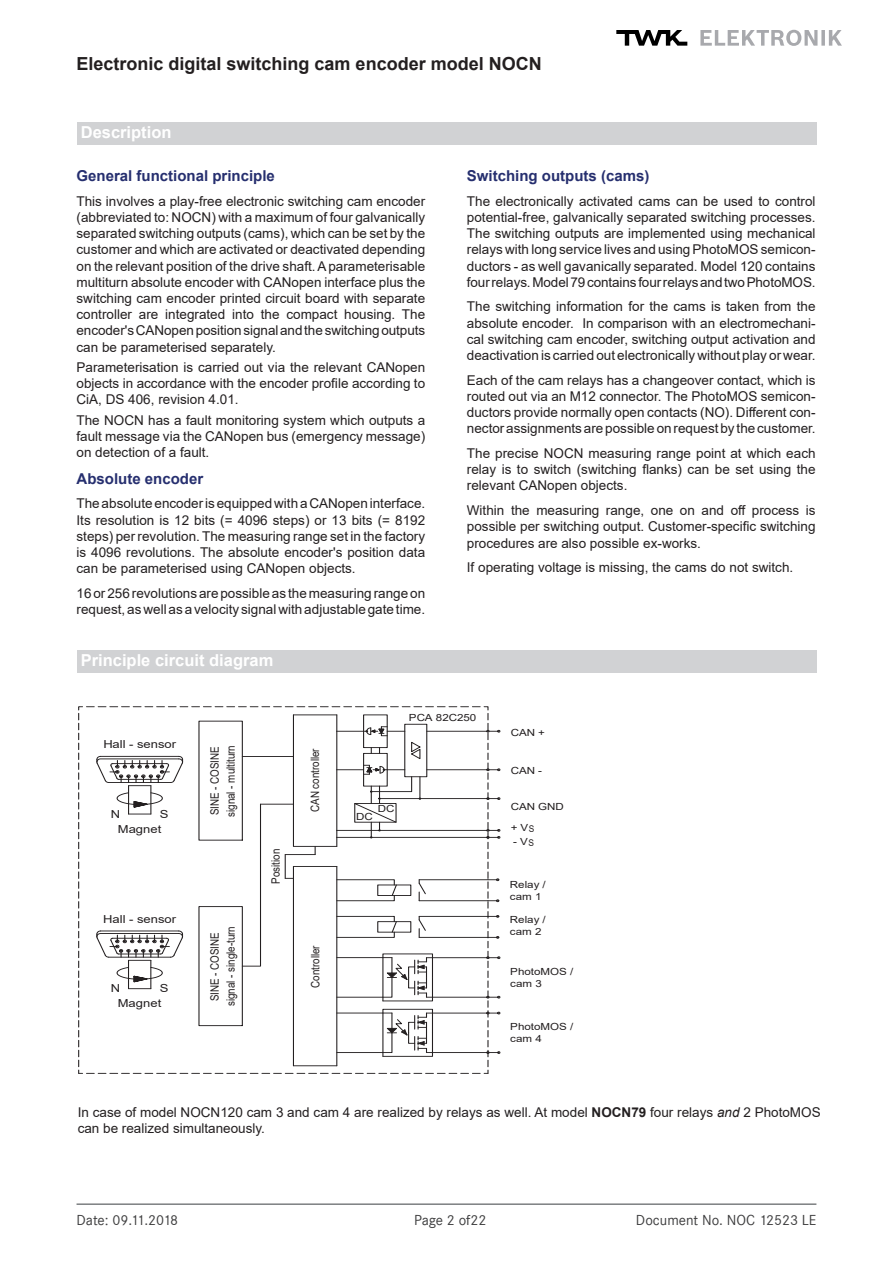
<style>
.page{position:relative;width:893px;height:1263px;background:#fff}
.page>*{position:absolute;margin:0;border:0;box-sizing:border-box;transform-origin:0 0}
.t1{font:700 18px "Arial";color:#231f20}
.t2{font:700 16.5px "Arial";color:#fff}
.t3{font:700 15px "Arial";color:#262f6f}
.t4{font:15px "Corporate S";color:#3e3e3f}
.t5{font:13.5px/16.2px "Arial";color:#231f20;text-align:justify}
.t6{font:11.55px/15.8px "Arial";color:#231f20;scale:.85 1}
.t7{font:11.1px "Arial";color:#231f20;scale:1.18 1}
.t8{font:9.75px/12px "Arial";color:#231f20;scale:1.18 1}
.s1{font-weight:700}
.s2{font-style:italic}
</style>
<div class="page">
<hr style="left:77px;top:1203px;width:739px;height:2px;background:#7c7f81">
<svg style="left:616px;top:30px;width:71px;height:16px"></svg>
<svg style="left:700px;top:30px;width:142px;height:16px"></svg>
<div style="left:77px;top:122px;width:739px;height:23px;background:#d1d2d4"></div>
<div style="left:77px;top:650px;width:739px;height:23px;background:#d1d2d4"></div>
<svg style="left:78px;top:706px;width:423px;height:368px"></svg>
<h1 class="t1" style="left:77px;top:51px;width:467px">Electronic digital switching cam encoder model NOCN</h1>
<p class="t2" style="left:81px;top:121px;width:92px">Description</p>
<p class="t3" style="left:77px;top:165px;width:200px">General functional principle</p>
<p class="t5" style="left:77px;top:193px;width:350px">This involves a play-free electronic switching cam encoder (abbreviated to: NOCN) with a maximum of four galvanically separated switching outputs (cams), which can be set by the customer and which are activated or deactivated depending on the relevant position of the drive shaft. A parameterisable multiturn absolute encoder with CANopen interface plus the switching cam encoder printed circuit board with separate controller are integrated into the compact housing. The encoder's CANopen position signal and the switching outputs can be parameterised separately.</p>
<p class="t5" style="left:77px;top:359px;width:350px">Parameterisation is carried out via the relevant CANopen objects in accordance with the encoder profile according to CiA, DS 406, revision 4.01.</p>
<p class="t5" style="left:77px;top:412px;width:350px">The NOCN has a fault monitoring system which outputs a fault message via the CANopen bus (emergency message) on detection of a fault.</p>
<p class="t3" style="left:77px;top:468px;width:128px">Absolute encoder</p>
<p class="t5" style="left:77px;top:495px;width:350px">The absolute encoder is equipped with a CANopen interface.<br>Its resolution is 12 bits (= 4096 steps) or 13 bits (= 8192 steps) per revolution. The measuring range set in the factory is 4096 revolutions. The absolute encoder's position data can be parameterised using CANopen objects.</p>
<p class="t5" style="left:77px;top:585px;width:350px">16 or 256 revolutions are possible as the measuring range on request, as well as a velocity signal with adjustable gate time.</p>
<p class="t2" style="left:81px;top:649px;width:194px">Principle circuit diagram</p>
<p class="t3" style="left:467px;top:165px;width:184px">Switching outputs (cams)</p>
<p class="t5" style="left:467px;top:193px;width:350px">The electronically activated cams can be used to control potential-free, galvanically separated switching processes.<br>The switching outputs are implemented using mechanical relays with long service lives and using PhotoMOS semicon&shy;ductors - as well gavanically separated. Model 120 contains four relays. Model 79 contains four relays and two PhotoMOS.</p>
<p class="t5" style="left:467px;top:298px;width:350px">The switching information for the cams is taken from the absolute encoder. In comparison with an electromechani&shy;cal switching cam encoder, switching output activation and deactivation is carried out electronically without play or wear.</p>
<p class="t5" style="left:467px;top:372px;width:350px">Each of the cam relays has a changeover contact, which is routed out via an M12 connector. The PhotoMOS semicon&shy;ductors provide normally open contacts (NO). Different con&shy;nector assignments are possible on request by the customer.</p>
<p class="t5" style="left:467px;top:445px;width:350px">The precise NOCN measuring range point at which each relay is to switch (switching flanks) can be set using the relevant CANopen objects.</p>
<p class="t5" style="left:467px;top:502px;width:350px">Within the measuring range, one on and off process is possible per switching output. Customer-specific switching procedures are also possible ex-works.</p>
<p class="t5" style="left:467px;top:559px;width:328px">If operating voltage is missing, the cams do not switch.</p>
<p class="t7" style="left:103px;top:736px;width:63px">Hall - sensor</p>
<p class="t7" style="left:111px;top:806px;width:9px">N</p>
<p class="t7" style="left:160px;top:806px;width:9px">S</p>
<p class="t7" style="left:118px;top:821px;width:38px">Magnet</p>
<p class="t7" style="left:103px;top:911px;width:63px">Hall - sensor</p>
<p class="t7" style="left:111px;top:981px;width:9px">N</p>
<p class="t7" style="left:160px;top:981px;width:9px">S</p>
<p class="t7" style="left:118px;top:996px;width:38px">Magnet</p>
<p class="t6" style="left:207px;top:817px;width:86px;rotate:-90deg">SINE - COSINE signal - multiturn</p>
<p class="t6" style="left:307px;top:812px;width:76px;rotate:-90deg">CAN controller</p>
<p class="t6" style="left:223px;top:1006px;width:96px;rotate:-90deg">signal - single-turn</p>
<p class="t6" style="left:207px;top:1001px;width:83px;rotate:-90deg">SINE - COSINE</p>
<p class="t6" style="left:268px;top:884px;width:43px;rotate:-90deg">Position</p>
<p class="t6" style="left:307px;top:987px;width:51px;rotate:-90deg">Controller</p>
<p class="t8" style="left:409px;top:711px;width:59px">PCA 82C250</p>
<p class="t8" style="left:378px;top:803px;width:16px">DC</p>
<p class="t8" style="left:356px;top:810px;width:16px">DC</p>
<p class="t8" style="left:511px;top:726px;width:30px">CAN +</p>
<p class="t8" style="left:511px;top:764px;width:28px">CAN -</p>
<p class="t8" style="left:511px;top:800px;width:46px">CAN GND</p>
<p class="t8" style="left:511px;top:822px;width:22px">+ V<sub>S</sub></p>
<p class="t8" style="left:513px;top:836px;width:19px">- V<sub>S</sub></p>
<p class="t8" style="left:510px;top:879px;width:32px">Relay / cam 1</p>
<p class="t8" style="left:510px;top:913px;width:32px">Relay / cam 2</p>
<p class="t8" style="left:510px;top:965px;width:55px">PhotoMOS / cam 3</p>
<p class="t8" style="left:510px;top:1020px;width:55px">PhotoMOS / cam 4</p>
<p class="t5" style="left:78px;top:1104px;width:744px">In case of model NOCN120 cam 3 and cam 4 are realized by relays as well. At model <span class="s1">NOCN79</span> four relays <span class="s2">and</span> 2 PhotoMOS can be realized simultaneously.</p>
<p class="t4" style="left:77px;top:1211px;width:103px">Date: 09.11.2018</p>
<p class="t4" style="left:414px;top:1211px;width:74px">Page 2 of22</p>
<p class="t4" style="left:636px;top:1211px;width:182px">Document No. NOC 12523 LE</p>
</div>
